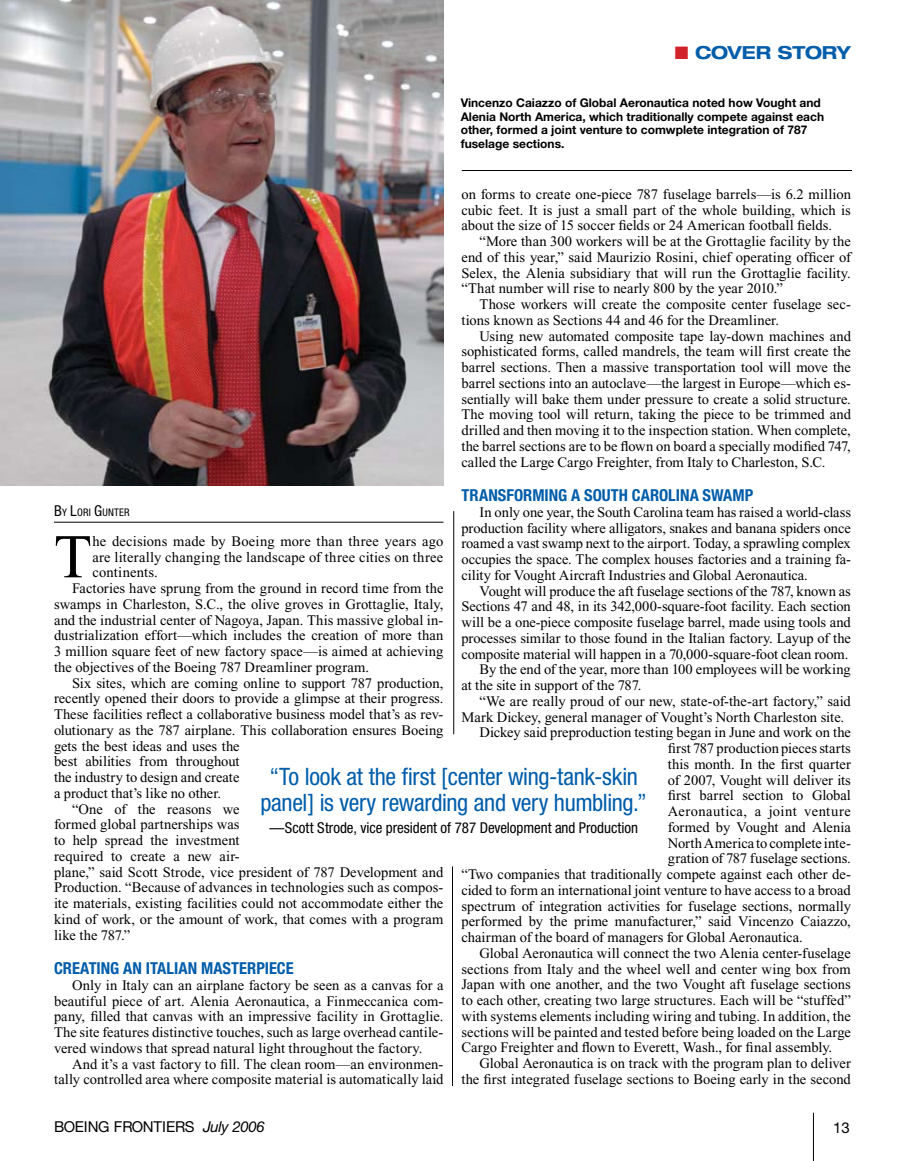
<style>
.page{position:relative;width:905px;height:1161px;background:#fff}
.page>*{position:absolute;margin:0;border:0;box-sizing:border-box;transform-origin:0 0}
.t1{font:62.1px "Times New Roman";color:#000}
.t2{font:condensed 24px/25.5px "Helvetica Neue";letter-spacing:-.015em;color:#005daa;text-align:center}
.t3{font:700 expanded 18px "Helvetica Neue";letter-spacing:-.005em;color:#005daa}
.t4{font:700 condensed 16.5px "Helvetica Neue";color:#005daa}
.t5{font:condensed 15px "Helvetica Neue";color:#000}
.t6{font:15px "Helvetica Neue";color:#000}
.t7{font:14.55px/15.8px "Times New Roman";color:#000;text-align:justify}
.t8{font:14.55px "Times New Roman";letter-spacing:.025em;color:#000}
.t9{font:700 12px/13.5px "Helvetica Neue";color:#000}
.t10{font:condensed 10.5px "Helvetica Neue";letter-spacing:.015em;color:#000}
.s1{color:#d2232a}
.s2{font-size:15px}
.s3{font-style:italic}
</style>
<div class="page">
<hr style="left:813px;top:1113px;width:1px;height:48px;background:#000">
<hr style="left:54px;top:522px;width:389px;height:1px;background:#000">
<img style="left:0;top:0;width:444px;height:486px">
<hr style="left:462px;top:170px;width:390px;height:1px;background:#000">
<hr style="left:453px;top:511px;width:1px;height:223px;background:#000">
<hr style="left:452px;top:866px;width:1px;height:220px;background:#000">
<p class="t3" style="left:674px;top:41px;width:178px"><span class="s1">■</span> COVER STORY</p>
<p class="t9" style="left:460px;top:96px;width:365px">Vincenzo Caiazzo of Global Aeronautica noted how Vought and Alenia North America, which traditionally compete against each other, formed a joint venture to comwplete integration of 787 fuselage sections.</p>
<p class="t7" style="left:461px;top:186px;width:391px">on forms to create one-piece 787 fuselage barrels—is 6.2 million cubic feet. It is just a small part of the whole building, which is about the size of 15 soccer fields or 24 American football fields.</p>
<p class="t7" style="left:461px;top:233px;width:391px;text-indent:18px">“More than 300 workers will be at the Grottaglie facility by the end of this year,” said Maurizio Rosini, chief operating officer of Selex, the Alenia subsidiary that will run the Grottaglie facility. “That number will rise to nearly 800 by the year 2010.”</p>
<p class="t7" style="left:461px;top:296px;width:391px;text-indent:18px">Those workers will create the composite center fuselage sec&shy;tions known as Sections 44 and 46 for the Dreamliner.</p>
<p class="t7" style="left:461px;top:328px;width:391px;text-indent:18px">Using new automated composite tape lay-down machines and sophisticated forms, called mandrels, the team will first create the barrel sections. Then a massive transportation tool will move the barrel sections into an autoclave—the largest in Europe—which es&shy;sentially will bake them under pressure to create a solid structure.<br>The moving tool will return, taking the piece to be trimmed and drilled and then moving it to the inspection station. When complete, the barrel sections are to be flown on board a specially modified 747, called the Large Cargo Freighter, from Italy to Charleston, S.C.</p>
<p class="t4" style="left:461px;top:485px;width:18px">TRANSFORMING</p>
<p class="t4" style="left:571px;top:485px;width:32px">A SOUTH</p>
<p class="t4" style="left:632px;top:485px;width:19px">CAROLINA</p>
<p class="t4" style="left:702px;top:485px;width:11px">SWAMP</p>
<p class="t7" style="left:461px;top:504px;width:391px;text-indent:18px">In only one year, the South Carolina team has raised a world-class production facility where alligators, snakes and banana spiders once roamed a vast swamp next to the airport. Today, a sprawling complex occupies the space. The complex houses factories and a training fa&shy;cility for Vought Aircraft Industries and Global Aeronautica.</p>
<p class="t7" style="left:479px;top:583px;width:373px">Vought will produce the aft fuselage sections of the 787, known as</p>
<p class="t7" style="left:461px;top:599px;width:391px">Sections 47 and 48, in its 342,000-square-foot facility. Each section</p>
<p class="t7" style="left:461px;top:614px;width:391px">will be a one-piece composite fuselage barrel, made using tools and</p>
<p class="t7" style="left:461px;top:630px;width:391px">processes similar to those found in the Italian factory. Layup of the</p>
<p class="t7" style="left:461px;top:646px;width:388px">composite material will happen in a 70,000-square-foot clean room.</p>
<p class="t7" style="left:479px;top:662px;width:373px">By the end of the year, more than 100 employees will be working</p>
<p class="t7" style="left:461px;top:677px;width:181px">at the site in support of the 787.</p>
<p class="t7" style="left:479px;top:693px;width:373px">“We are really proud of our new, state-of-the-art factory,” said</p>
<p class="t7" style="left:461px;top:709px;width:384px">Mark Dickey, general manager of Vought’s North Charleston site.</p>
<p class="t7" style="left:479px;top:725px;width:373px">Dickey said preproduction testing began in June and work on the</p>
<p class="t7" style="left:668px;top:740px;width:185px">first 787 production pieces starts</p>
<p class="t7" style="left:668px;top:756px;width:185px">this month. In the first quarter</p>
<p class="t7" style="left:668px;top:772px;width:184px">of 2007, Vought will deliver its</p>
<p class="t7" style="left:668px;top:788px;width:184px">first barrel section to Global</p>
<p class="t8" style="left:668px;top:803px;width:184px">Aeronautica, a joint venture</p>
<p class="t7" style="left:668px;top:819px;width:184px">formed by Vought and Alenia</p>
<p class="t7" style="left:668px;top:835px;width:185px">North America to complete inte-</p>
<p class="t7" style="left:668px;top:851px;width:184px">gration of 787 fuselage sections.</p>
<p class="t7" style="left:461px;top:866px;width:391px">“Two companies that traditionally compete against each other de-</p>
<p class="t7" style="left:461px;top:882px;width:391px">cided to form an international joint venture to have access to a broad</p>
<p class="t7" style="left:461px;top:898px;width:391px">spectrum of integration activities for fuselage sections, normally</p>
<p class="t7" style="left:461px;top:914px;width:391px">performed by the prime manufacturer,” said Vincenzo Caiazzo,</p>
<p class="t7" style="left:461px;top:929px;width:343px">chairman of the board of managers for Global Aeronautica.</p>
<p class="t7" style="left:479px;top:945px;width:373px">Global Aeronautica will connect the two Alenia center-fuselage</p>
<p class="t7" style="left:461px;top:961px;width:391px">sections from Italy and the wheel well and center wing box from</p>
<p class="t7" style="left:461px;top:977px;width:391px">Japan with one another, and the two Vought aft fuselage sections</p>
<p class="t7" style="left:461px;top:992px;width:391px">to each other, creating two large structures. Each will be “stuffed”</p>
<p class="t7" style="left:461px;top:1008px;width:391px">with systems elements including wiring and tubing. In addition, the</p>
<p class="t7" style="left:461px;top:1024px;width:391px">sections will be painted and tested before being loaded on the Large</p>
<p class="t7" style="left:461px;top:1040px;width:372px">Cargo Freighter and flown to Everett, Wash., for final assembly.</p>
<p class="t7" style="left:479px;top:1055px;width:373px">Global Aeronautica is on track with the program plan to deliver</p>
<p class="t7" style="left:461px;top:1071px;width:391px">the first integrated fuselage sections to Boeing early in the second</p>
<p class="t10" style="left:54px;top:506px;width:77px"><span class="s2">B</span>y <span class="s2">L</span>ori <span class="s2">G</span>unter</p>
<h1 class="t1" style="left:54px;top:523px;width:39px">T</h1>
<p class="t7" style="left:92px;top:533px;width:352px">he decisions made by Boeing more than three years ago</p>
<p class="t7" style="left:92px;top:549px;width:352px">are literally changing the landscape of three cities on three</p>
<p class="t7" style="left:92px;top:565px;width:67px">continents.</p>
<p class="t7" style="left:72px;top:580px;width:373px">Factories have sprung from the ground in record time from the</p>
<p class="t7" style="left:54px;top:596px;width:391px">swamps in Charleston, S.C., the olive groves in Grottaglie, Italy,</p>
<p class="t7" style="left:54px;top:612px;width:391px">and the industrial center of Nagoya, Japan. This massive global in-</p>
<p class="t7" style="left:54px;top:628px;width:391px">dustrialization effort—which includes the creation of more than</p>
<p class="t7" style="left:54px;top:643px;width:391px">3 million square feet of new factory space—is aimed at achieving</p>
<p class="t7" style="left:54px;top:659px;width:317px">the objectives of the Boeing 787 Dreamliner program.</p>
<p class="t7" style="left:72px;top:675px;width:373px">Six sites, which are coming online to support 787 production,</p>
<p class="t7" style="left:54px;top:691px;width:391px">recently opened their doors to provide a glimpse at their progress.</p>
<p class="t7" style="left:54px;top:706px;width:391px">These facilities reflect a collaborative business model that’s as rev-</p>
<p class="t7" style="left:54px;top:722px;width:391px">olutionary as the 787 airplane. This collaboration ensures Boeing</p>
<p class="t7" style="left:54px;top:738px;width:187px">gets the best ideas and uses the</p>
<p class="t7" style="left:54px;top:754px;width:187px">best abilities from throughout</p>
<p class="t7" style="left:54px;top:769px;width:187px">the industry to design and create</p>
<p class="t7" style="left:54px;top:785px;width:169px">a product that’s like no other.</p>
<p class="t7" style="left:72px;top:801px;width:169px">“One of the reasons we</p>
<p class="t7" style="left:54px;top:817px;width:187px">formed global partnerships was</p>
<p class="t7" style="left:54px;top:832px;width:187px">to help spread the investment</p>
<p class="t7" style="left:54px;top:848px;width:187px">required to create a new air-</p>
<p class="t7" style="left:54px;top:864px;width:391px">plane,” said Scott Strode, vice president of 787 Development and</p>
<p class="t7" style="left:54px;top:880px;width:391px">Production. “Because of advances in technologies such as compos-</p>
<p class="t7" style="left:54px;top:895px;width:391px">ite materials, existing facilities could not accommodate either the</p>
<p class="t7" style="left:54px;top:911px;width:391px">kind of work, or the amount of work, that comes with a program</p>
<p class="t7" style="left:54px;top:927px;width:78px">like the 787.”</p>
<p class="t4" style="left:54px;top:958px;width:18px">CREATING</p>
<p class="t4" style="left:123px;top:958px;width:36px">AN ITALIAN</p>
<p class="t4" style="left:201px;top:958px;width:10px">MASTERPIECE</p>
<p class="t7" style="left:54px;top:977px;width:391px;text-indent:18px">Only in Italy can an airplane factory be seen as a canvas for a beautiful piece of art. Alenia Aeronautica, a Finmeccanica com&shy;pany, filled that canvas with an impressive facility in Grottaglie.<br>The site features distinctive touches, such as large overhead cantile&shy;vered windows that spread natural light throughout the factory.</p>
<p class="t7" style="left:54px;top:1056px;width:391px;text-align:right">And it’s a vast factory to fill. The clean room—an environmen&shy;tally controlled area where composite material is automatically laid</p>
<h2 class="t2" style="left:260px;top:764px;width:388px">“To look at the first [center wing-tank-skin panel] is very rewarding and very humbling.”</h2>
<p class="t5" style="left:269px;top:819px;width:370px">—Scott Strode, vice president of 787 Development and Production</p>
<p class="t6" style="left:54px;top:1118px;width:212px">BOEING FRONTIERS <span class="s3">July 2006</span></p>
<p class="t6" style="left:833px;top:1119px;width:9px">13</p>
</div>
